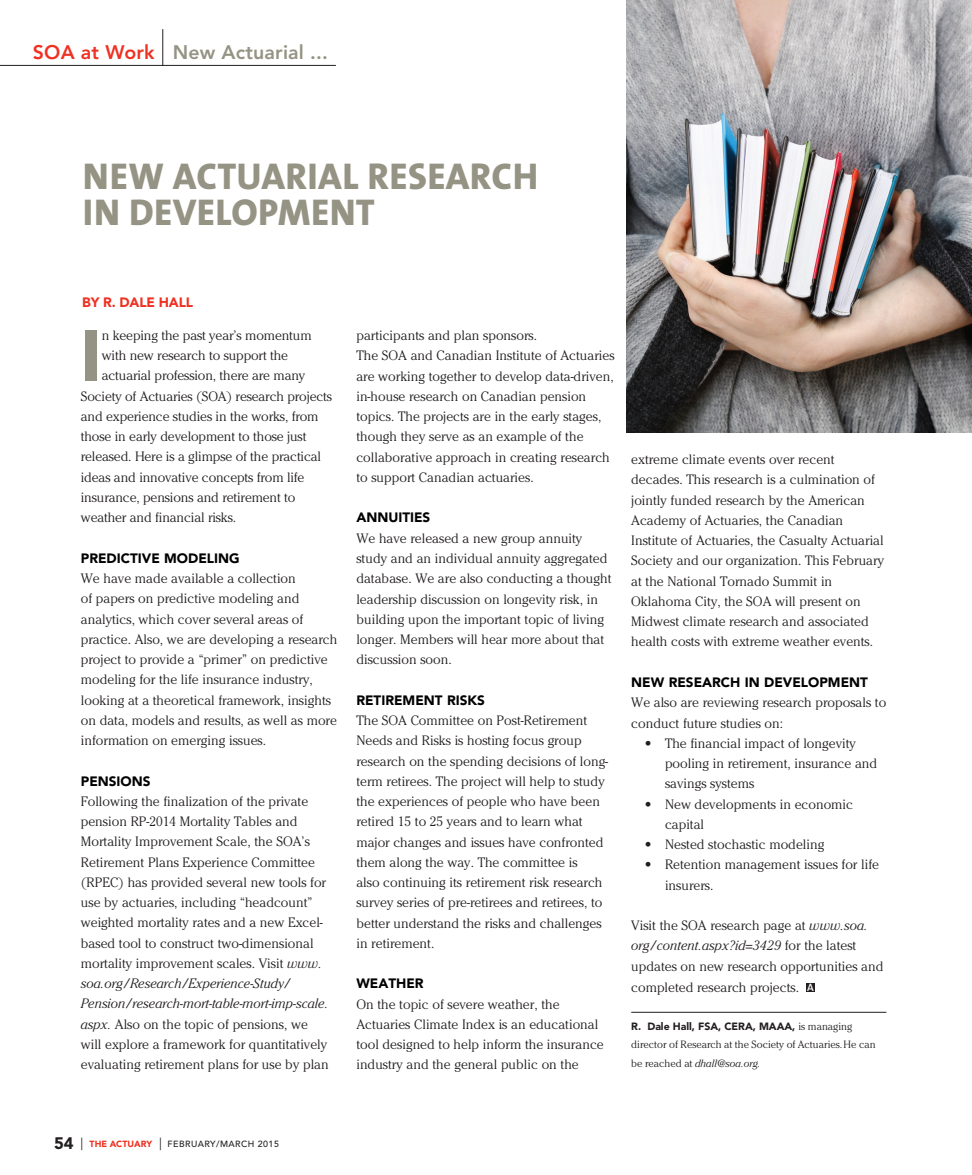
<style>
.page{position:relative;width:972px;height:1175px;background:#fff}
.page>*{position:absolute;margin:0;border:0;box-sizing:border-box;transform-origin:0 0}
.t1{font:900 70.65px "Avenir LT Std";color:#959383}
.t2{font:800 37.5px/36px "The Mix B8";letter-spacing:.01em;color:#959383}
.t3{font:800 19.5px "Avenir LT Std";letter-spacing:.01em;color:#959383}
.t4{font:300 13.5px/20.2px "Cheltenham Std";color:#231f20}
.t5{font:900 13.5px "Avenir LT Std";color:#010101}
.t6{font:900 13.5px "Avenir LT Std";letter-spacing:-.01em;color:#ef3122}
.t7{font:300 10.5px/18px "Cheltenham Std";color:#231f20}
.t8{font:900 10.5px "Avenir";color:#231f20}
.t9{font:500 8.85px "Avenir LT Std";letter-spacing:.05em;color:#231f20}
.s1{color:#ef3122}
.s2{font-style:italic}
.s3{font-family:"Avenir LT Std";font-weight:900}
.s4{font-family:"The Mix B6";font-weight:600;font-size:10.8px;color:#fff}
.s5{font-family:"Cheltenham Std";font-weight:300}
.s6{font-weight:900;font-size:16.65px}
.s7{font-family:"Avenir";font-weight:400;font-size:12.6px}
.s8{font-weight:900;color:#ef3122}
</style>
<div class="page">
<div style="left:806px;top:983px;width:9px;height:9px;background:#231f20"></div>
<hr style="left:631px;top:1012px;width:255px;height:1px;background:#231f20">
<hr style="left:0;top:65px;width:336px;height:1px;background:#231f20">
<hr style="left:162px;top:29px;width:1px;height:37px;background:#231f20">
<img style="left:626px;top:0;width:346px;height:432px">
<h3 class="t3" style="left:33px;top:40px;width:297px"><span class="s1">SOA at Work</span> New Actuarial ...</h3>
<h2 class="t2" style="left:83px;top:159px;width:457px">NEW ACTUARIAL RESEARCH<br>IN DEVELOPMENT</h2>
<p class="t6" style="left:82px;top:294px;width:113px">BY R. DALE HALL</p>
<h1 class="t1" style="left:81px;top:313px;width:22px">I</h1>
<p class="t4" style="left:102px;top:325px;width:211px">n keeping the past year’s momentum</p>
<p class="t4" style="left:102px;top:345px;width:188px">with new research to support the</p>
<p class="t4" style="left:102px;top:365px;width:205px">actuarial profession, there are many</p>
<p class="t4" style="left:81px;top:386px;width:253px">Society of Actuaries (SOA) research projects</p>
<p class="t4" style="left:81px;top:406px;width:239px">and experience studies in the works, from</p>
<p class="t4" style="left:81px;top:426px;width:227px">those in early development to those just</p>
<p class="t4" style="left:81px;top:446px;width:242px">released. Here is a glimpse of the practical</p>
<p class="t4" style="left:81px;top:467px;width:225px">ideas and innovative concepts from life</p>
<p class="t4" style="left:81px;top:487px;width:216px">insurance, pensions and retirement to</p>
<p class="t4" style="left:81px;top:507px;width:157px">weather and financial risks.</p>
<p class="t5" style="left:81px;top:550px;width:160px">PREDICTIVE MODELING</p>
<p class="t4" style="left:81px;top:568px;width:258px">We have made available a collection<br>of papers on predictive modeling and analytics, which cover several areas of practice. Also, we are developing a research project to provide a “primer” on predictive modeling for the life insurance industry, looking at a theoretical framework, insights on data, models and results, as well as more information on emerging issues.</p>
<p class="t5" style="left:81px;top:772px;width:71px">PENSIONS</p>
<p class="t4" style="left:81px;top:791px;width:249px">Following the finalization of the private pension RP-2014 Mortality Tables and Mortality Improvement Scale, the SOA’s Retirement Plans Experience Committee (RPEC) has provided several new tools for use by actuaries, including “headcount” weighted mortality rates and a new Excel&shy;based tool to construct two-dimensional mortality improvement scales. Visit <span class="s2">www. soa.org/Research/Experience-Study/ Pension/research-mort-table-mort-imp-scale. aspx.</span> Also on the topic of pensions, we will explore a framework for quantitatively evaluating retirement plans for use by plan</p>
<p class="t4" style="left:356px;top:325px;width:260px">participants and plan sponsors.<br>The SOA and Canadian Institute of Actuaries are working together to develop data-driven, in-house research on Canadian pension topics. The projects are in the early stages, though they serve as an example of the collaborative approach in creating research to support Canadian actuaries.</p>
<p class="t5" style="left:356px;top:509px;width:76px">ANNUITIES</p>
<p class="t4" style="left:356px;top:528px;width:257px">We have released a new group annuity study and an individual annuity aggregated database. We are also conducting a thought leadership discussion on longevity risk, in building upon the important topic of living longer. Members will hear more about that discussion soon.</p>
<p class="t5" style="left:356px;top:692px;width:130px">RETIREMENT RISKS</p>
<p class="t4" style="left:356px;top:710px;width:253px">The SOA Committee on Post-Retirement Needs and Risks is hosting focus group research on the spending decisions of long&shy;term retirees. The project will help to study the experiences of people who have been retired 15 to 25 years and to learn what major changes and issues have confronted them along the way. The committee is<br>also continuing its retirement risk research survey series of pre-retirees and retirees, to better understand the risks and challenges in retirement.</p>
<p class="t5" style="left:356px;top:975px;width:69px">WEATHER</p>
<p class="t4" style="left:356px;top:993px;width:249px">On the topic of severe weather, the Actuaries Climate Index is an educational tool designed to help inform the insurance industry and the general public on the</p>
<p class="t4" style="left:631px;top:449px;width:254px">extreme climate events over recent decades. This research is a culmination of jointly funded research by the American Academy of Actuaries, the Canadian Institute of Actuaries, the Casualty Actuarial Society and our organization. This February at the National Tornado Summit in Oklahoma City, the SOA will present on Midwest climate research and associated health costs with extreme weather events.</p>
<p class="t5" style="left:631px;top:674px;width:238px">NEW RESEARCH IN DEVELOPMENT</p>
<p class="t4" style="left:631px;top:692px;width:257px">We also are reviewing research proposals to conduct future studies on:</p>
<p class="t4" style="left:665px;top:733px;width:214px;text-indent:-20px"><span class="s3">•</span> The financial impact of longevity pooling in retirement, insurance and savings systems</p>
<p class="t4" style="left:665px;top:793px;width:190px;text-indent:-20px"><span class="s3">•</span> New developments in economic capital</p>
<p class="t4" style="left:645px;top:834px;width:181px"><span class="s3">•</span> Nested stochastic modeling</p>
<p class="t4" style="left:665px;top:854px;width:215px;text-indent:-20px"><span class="s3">•</span> Retention management issues for life insurers.</p>
<p class="t4" style="left:631px;top:915px;width:254px">Visit the SOA research page at <span class="s2">www.soa. org/content.aspx?id=3429</span> for the latest updates on new research opportunities and</p>
<p class="t4" style="left:631px;top:977px;width:184px">completed research projects. <span class="s4">A</span></p>
<p class="t8" style="left:631px;top:1020px;width:223px">R. Dale Hall, FSA, CERA, MAAA, <span class="s5">is managing</span></p>
<p class="t7" style="left:631px;top:1035px;width:246px">director of Research at the Society of Actuaries. He can be reached at <span class="s2">dhall@soa.org.</span></p>
<p class="t9" style="left:54px;top:1139px;width:227px"><span class="s6">54</span> <span class="s7">|</span> <span class="s8">THE ACTUARY</span> <span class="s7">|</span> FEBRUARY/MARCH 2015</p>
</div>
